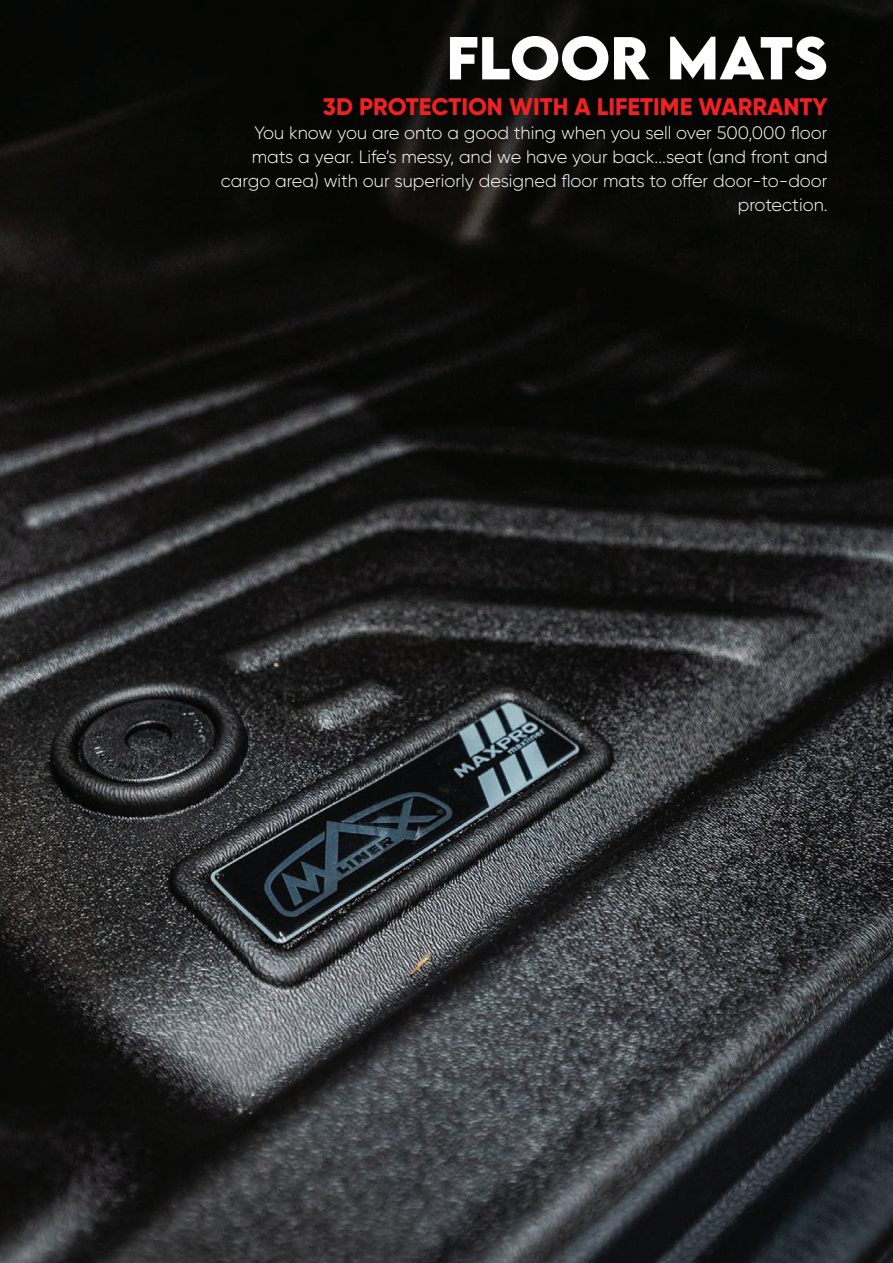
<style>
.page{position:relative;width:893px;height:1263px;background:#fff}
.page>*{position:absolute;margin:0;border:0;box-sizing:border-box;transform-origin:0 0}
.t1{font:700 53.7px "LEMONMILK";color:#fff}
.t2{font:800 24px "Gilroy";color:#ee2123}
.t3{font:300 18px/24px "Gilroy";color:#fff;text-align:right}
</style>
<div class="page">
<img style="left:0;top:0;width:893px;height:1263px">
<h1 class="t1" style="left:446px;top:22px;width:383px">FLOOR MATS</h1>
<h2 class="t2" style="left:323px;top:92px;width:506px">3D PROTECTION WITH A LIFETIME WARRANTY</h2>
<p class="t3" style="left:221px;top:121px;width:608px">You know you are onto a good thing when you sell over 500,000 floor mats a year. Life’s messy, and we have your back...seat (and front and cargo area) with our superiorly designed floor mats to offer door-to-door protection.</p>
</div>
